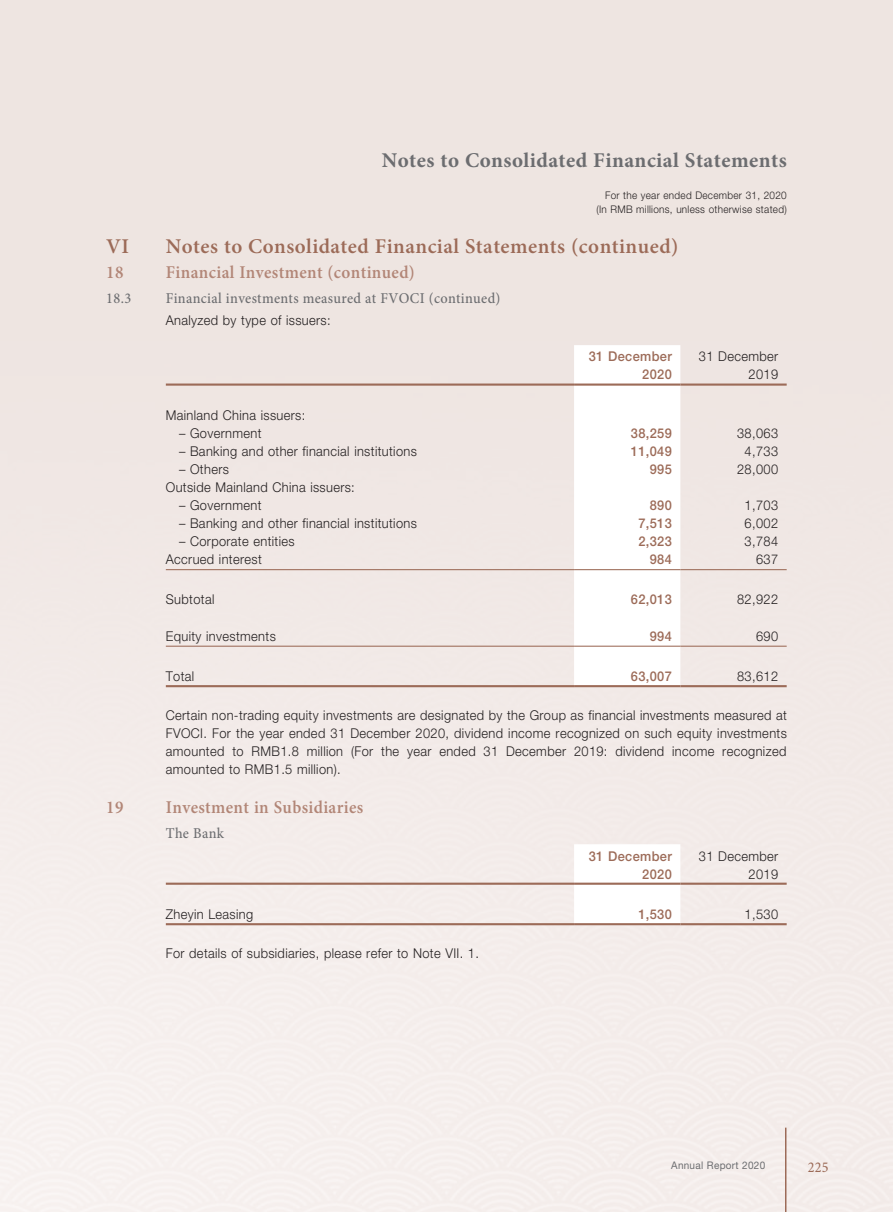
<style>
.page{position:relative;width:893px;height:1212px;background:#fff}
.page>*{position:absolute;margin:0;border:0;box-sizing:border-box;transform-origin:0 0}
.t1{font:600 21px "Minion Pro";letter-spacing:.02em;color:#9c6b58}
.t2{font:700 21px "Minion Pro";letter-spacing:.02em;color:#6c6d70}
.t3{font:600 18px "Minion Pro";letter-spacing:.02em;color:#b28677;scale:.95 1}
.t4{font:500 15px "Minion Pro";letter-spacing:.02em;color:#6c6d70;scale:.95 1}
.t5{font:15px "Minion Pro Cn Capt";color:#9c6b58}
.t6{font:300 13.5px/18px "Helvetica Neue LT Std";letter-spacing:.03em;color:#231f20;text-align:right;scale:.95 1}
.t7{font:500 13.5px/18px "Helvetica Neue LT Std";letter-spacing:.03em;color:#9c6b58;text-align:right;scale:.95 1}
.t8{font:300 10.5px/13.5px "Helvetica Neue LT Std";letter-spacing:.03em;color:#231f20;text-align:right;scale:.95 1}
.t9{font:10.5px "Helvetica Neue LT Std";letter-spacing:.03em;color:#6c6d70;scale:.95 1}
</style>
<div class="page">
<hr style="left:785px;top:1127px;width:1px;height:85px;background:#9c6b58">
<svg style="left:574px;top:345px;width:106px;height:301px"></svg>
<hr style="left:166px;top:383px;width:408px;height:3px;background:#9c6b58">
<hr style="left:574px;top:383px;width:106px;height:3px;background:#9c6b58">
<hr style="left:680px;top:383px;width:107px;height:3px;background:#9c6b58">
<hr style="left:166px;top:569px;width:408px;height:1px;background:#9c6b58">
<hr style="left:574px;top:569px;width:106px;height:1px;background:#9c6b58">
<hr style="left:680px;top:569px;width:107px;height:1px;background:#9c6b58">
<hr style="left:166px;top:646px;width:408px;height:1px;background:#9c6b58">
<hr style="left:574px;top:646px;width:106px;height:1px;background:#9c6b58">
<hr style="left:680px;top:646px;width:107px;height:1px;background:#9c6b58">
<hr style="left:166px;top:685px;width:408px;height:2px;background:#9c6b58">
<hr style="left:574px;top:685px;width:106px;height:2px;background:#9c6b58">
<hr style="left:680px;top:685px;width:107px;height:2px;background:#9c6b58">
<svg style="left:574px;top:844px;width:106px;height:39px"></svg>
<hr style="left:166px;top:883px;width:408px;height:2px;background:#9c6b58">
<hr style="left:574px;top:883px;width:106px;height:2px;background:#9c6b58">
<hr style="left:680px;top:883px;width:107px;height:2px;background:#9c6b58">
<hr style="left:166px;top:923px;width:408px;height:2px;background:#9c6b58">
<hr style="left:574px;top:923px;width:106px;height:2px;background:#9c6b58">
<hr style="left:680px;top:923px;width:107px;height:2px;background:#9c6b58">
<h1 class="t2" style="left:382px;top:145px;width:407px">Notes to Consolidated Financial Statements</h1>
<p class="t8" style="left:596px;top:189px;width:202px">For the year ended December 31, 2020 (In RMB millions, unless otherwise stated)</p>
<h1 class="t1" style="left:106px;top:231px;width:24px">VI</h1>
<h1 class="t1" style="left:166px;top:231px;width:514px">Notes to Consolidated Financial Statements (continued)</h1>
<h2 class="t3" style="left:106px;top:260px;width:20px">18</h2>
<h2 class="t3" style="left:166px;top:260px;width:264px">Financial Investment (continued)</h2>
<p class="t4" style="left:106px;top:288px;width:28px">18.3</p>
<p class="t4" style="left:166px;top:288px;width:354px">Financial investments measured at FVOCI (continued)</p>
<p class="t6" style="left:166px;top:311px;width:175px">Analyzed by type of issuers:</p>
<p class="t7" style="left:589px;top:347px;width:89px">31 December<br>2020</p>
<p class="t6" style="left:699px;top:347px;width:85px">31 December<br>2019</p>
<p class="t6" style="left:166px;top:406px;width:148px">Mainland China issuers:</p>
<p class="t6" style="left:179px;top:424px;width:88px">– Government</p>
<p class="t7" style="left:631px;top:424px;width:45px">38,259</p>
<p class="t6" style="left:737px;top:424px;width:45px">38,063</p>
<p class="t6" style="left:179px;top:442px;width:252px">– Banking and other financial institutions</p>
<p class="t7" style="left:631px;top:442px;width:45px">11,049</p>
<p class="t6" style="left:745px;top:442px;width:37px">4,733</p>
<p class="t6" style="left:179px;top:460px;width:54px">– Others</p>
<p class="t7" style="left:650px;top:460px;width:25px">995</p>
<p class="t6" style="left:737px;top:460px;width:45px">28,000</p>
<p class="t6" style="left:166px;top:478px;width:200px">Outside Mainland China issuers:</p>
<p class="t6" style="left:179px;top:496px;width:88px">– Government</p>
<p class="t7" style="left:650px;top:496px;width:25px">890</p>
<p class="t6" style="left:745px;top:496px;width:37px">1,703</p>
<p class="t6" style="left:179px;top:514px;width:252px">– Banking and other financial institutions</p>
<p class="t7" style="left:638px;top:514px;width:37px">7,513</p>
<p class="t6" style="left:745px;top:514px;width:37px">6,002</p>
<p class="t6" style="left:179px;top:532px;width:123px">– Corporate entities</p>
<p class="t7" style="left:638px;top:532px;width:37px">2,323</p>
<p class="t6" style="left:745px;top:532px;width:37px">3,784</p>
<p class="t6" style="left:166px;top:550px;width:103px">Accrued interest</p>
<p class="t7" style="left:650px;top:550px;width:25px">984</p>
<p class="t6" style="left:756px;top:550px;width:25px">637</p>
<p class="t6" style="left:166px;top:590px;width:53px">Subtotal</p>
<p class="t7" style="left:631px;top:590px;width:45px">62,013</p>
<p class="t6" style="left:737px;top:590px;width:45px">82,922</p>
<p class="t6" style="left:166px;top:626px;width:117px">Equity investments</p>
<p class="t7" style="left:650px;top:626px;width:25px">994</p>
<p class="t6" style="left:756px;top:626px;width:25px">690</p>
<p class="t6" style="left:166px;top:667px;width:32px">Total</p>
<p class="t7" style="left:631px;top:667px;width:45px">63,007</p>
<p class="t6" style="left:737px;top:667px;width:45px">83,612</p>
<p class="t6" style="left:166px;top:706px;width:655px;text-align:justify">Certain non-trading equity investments are designated by the Group as financial investments measured at FVOCI. For the year ended 31 December 2020, dividend income recognized on such equity investments amounted to RMB1.8 million (For the year ended 31 December 2019: dividend income recognized amounted to RMB1.5 million).</p>
<h2 class="t3" style="left:106px;top:795px;width:20px">19</h2>
<h2 class="t3" style="left:166px;top:795px;width:209px">Investment in Subsidiaries</h2>
<p class="t4" style="left:166px;top:823px;width:63px">The Bank</p>
<p class="t7" style="left:589px;top:846px;width:89px">31 December<br>2020</p>
<p class="t6" style="left:699px;top:846px;width:85px">31 December<br>2019</p>
<p class="t6" style="left:166px;top:905px;width:94px">Zheyin Leasing</p>
<p class="t7" style="left:638px;top:905px;width:37px">1,530</p>
<p class="t6" style="left:745px;top:905px;width:37px">1,530</p>
<p class="t6" style="left:166px;top:944px;width:331px">For details of subsidiaries, please refer to Note VII. 1.</p>
<p class="t9" style="left:671px;top:1159px;width:100px">Annual Report 2020</p>
<p class="t5" style="left:808px;top:1159px;width:22px">225</p>
</div>
